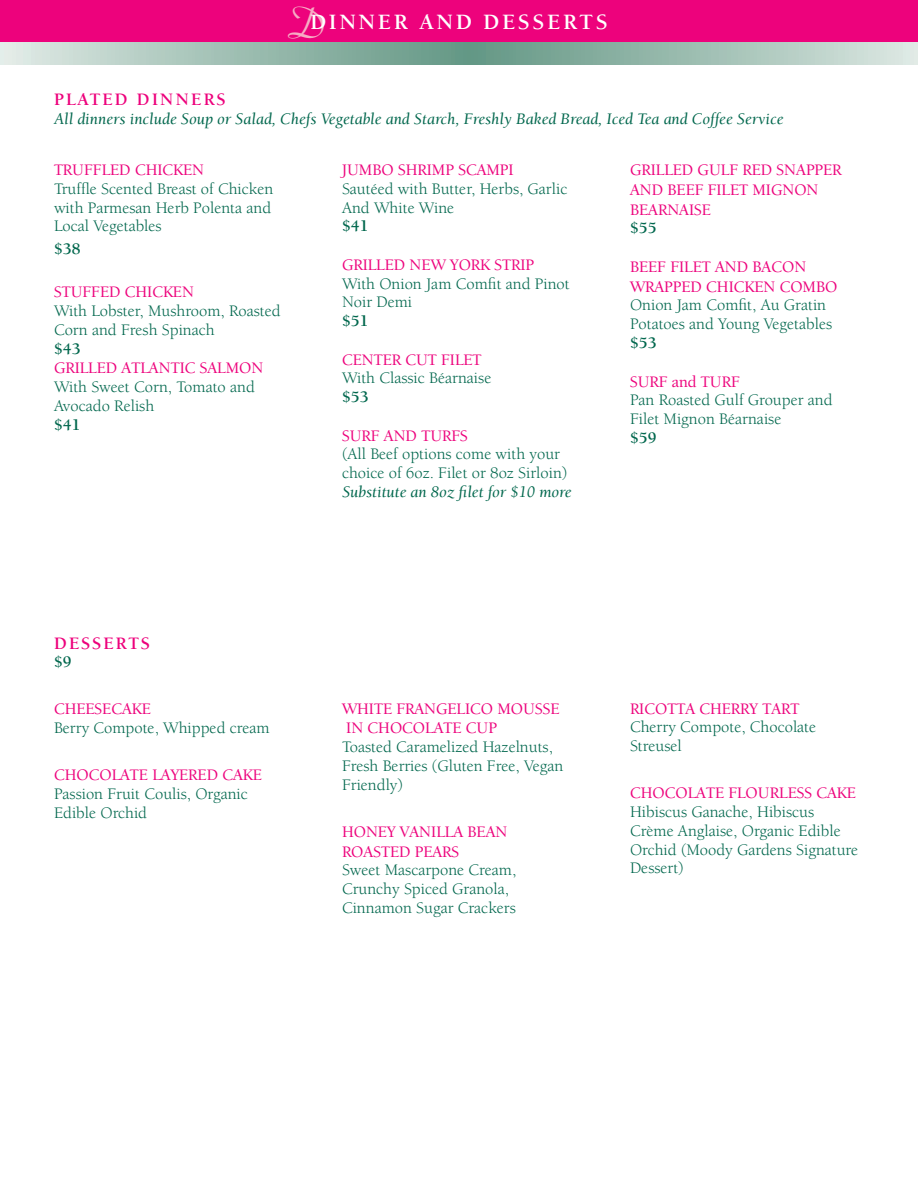
<style>
.page{position:relative;width:918px;height:1188px;background:#fff}
.page>*{position:absolute;margin:0;border:0;box-sizing:border-box;transform-origin:0 0}
.t1{font:700 22.5px "Berkeley";letter-spacing:.115em;color:#fff}
.t2{font:700 18px "Berkeley Oldstyle IT Cby BT";letter-spacing:.13em;color:#ed027c}
.t3{font:16.5px/18.8px "Berkeley";color:#01674d}
.t4{font:500 16.5px/19.8px "Berkeley Oldstyle IT Cby BT";color:#ed027c}
.t5{font:italic 16.5px "Berkeley";color:#01674d}
.t6{font:700 16.5px "Berkeley";color:#01674d}
.s1{font-family:"Coronet";font-size:43.5px;color:#f6acc4}
</style>
<div class="page">
<div style="left:0;top:0;width:918px;height:58px;background:#ed027c"></div>
<svg style="left:0;top:42px;width:918px;height:22px"></svg>
<h1 class="t1" style="left:285px;top:10px;width:325px"><span class="s1">D</span>DINNER AND DESSERTS</h1>
<p class="t2" style="left:54px;top:89px;width:173px">PLATED DINNERS</p>
<p class="t5" style="left:54px;top:110px;width:731px">All dinners include Soup or Salad, Chefs Vegetable and Starch, Freshly Baked Bread, Iced Tea and Coffee Service</p>
<p class="t4" style="left:54px;top:160px;width:152px">TRUFFLED CHICKEN</p>
<p class="t3" style="left:54px;top:180px;width:221px">Truffle Scented Breast of Chicken with Parmesan Herb Polenta and<br>Local Vegetables</p>
<p class="t6" style="left:54px;top:240px;width:28px">$38</p>
<p class="t4" style="left:54px;top:282px;width:141px">STUFFED CHICKEN</p>
<p class="t3" style="left:54px;top:302px;width:228px">With Lobster, Mushroom, Roasted<br>Corn and Fresh Spinach</p>
<p class="t6" style="left:54px;top:340px;width:28px">$43</p>
<p class="t4" style="left:54px;top:358px;width:211px">GRILLED ATLANTIC SALMON</p>
<p class="t3" style="left:54px;top:378px;width:202px">With Sweet Corn, Tomato and<br>Avocado Relish</p>
<p class="t6" style="left:54px;top:416px;width:28px">$41</p>
<p class="t4" style="left:630px;top:160px;width:213px">GRILLED GULF RED SNAPPER<br>AND BEEF FILET MIGNON<br>BEARNAISE</p>
<p class="t6" style="left:630px;top:219px;width:28px">$55</p>
<p class="t4" style="left:630px;top:257px;width:209px">BEEF FILET AND BACON<br>WRAPPED CHICKEN COMBO</p>
<p class="t3" style="left:630px;top:296px;width:204px">Onion Jam Comfit, Au Gratin<br>Potatoes and Young Vegetables</p>
<p class="t6" style="left:630px;top:334px;width:28px">$53</p>
<p class="t4" style="left:630px;top:371px;width:111px">SURF and TURF</p>
<p class="t3" style="left:630px;top:391px;width:204px">Pan Roasted Gulf Grouper and<br>Filet Mignon Béarnaise</p>
<p class="t6" style="left:630px;top:429px;width:28px">$59</p>
<p class="t4" style="left:342px;top:160px;width:173px">JUMBO SHRIMP SCAMPI</p>
<p class="t3" style="left:342px;top:180px;width:227px">Sautéed with Butter, Herbs, Garlic<br>And White Wine</p>
<p class="t6" style="left:342px;top:217px;width:28px">$41</p>
<p class="t4" style="left:342px;top:254px;width:194px">GRILLED NEW YORK STRIP</p>
<p class="t3" style="left:342px;top:274px;width:229px">With Onion Jam Comfit and Pinot<br>Noir Demi</p>
<p class="t6" style="left:342px;top:312px;width:28px">$51</p>
<p class="t4" style="left:342px;top:349px;width:141px">CENTER CUT FILET</p>
<p class="t3" style="left:342px;top:369px;width:151px">With Classic Béarnaise</p>
<p class="t6" style="left:342px;top:388px;width:28px">$53</p>
<p class="t4" style="left:342px;top:425px;width:127px">SURF AND TURFS</p>
<p class="t3" style="left:342px;top:445px;width:227px">(All Beef options come with your choice of 6oz. Filet or 8oz Sirloin)</p>
<p class="t5" style="left:342px;top:483px;width:231px">Substitute an 8oz filet for $10 more</p>
<p class="t2" style="left:54px;top:632px;width:97px">DESSERTS</p>
<p class="t6" style="left:54px;top:653px;width:19px">$9</p>
<p class="t4" style="left:54px;top:699px;width:98px">CHEESECAKE</p>
<p class="t3" style="left:54px;top:719px;width:217px">Berry Compote, Whipped cream</p>
<p class="t4" style="left:54px;top:765px;width:209px">CHOCOLATE LAYERED CAKE</p>
<p class="t3" style="left:54px;top:785px;width:195px">Passion Fruit Coulis, Organic<br>Edible Orchid</p>
<p class="t4" style="left:342px;top:698px;width:219px">WHITE FRANGELICO MOUSSE<br>IN CHOCOLATE CUP</p>
<p class="t3" style="left:342px;top:738px;width:223px">Toasted Caramelized Hazelnuts,<br>Fresh Berries (Gluten Free, Vegan<br>Friendly)</p>
<p class="t4" style="left:342px;top:821px;width:167px">HONEY VANILLA BEAN<br>ROASTED PEARS</p>
<p class="t3" style="left:342px;top:861px;width:176px">Sweet Mascarpone Cream,<br>Crunchy Spiced Granola,<br>Cinnamon Sugar Crackers</p>
<p class="t4" style="left:630px;top:698px;width:171px">RICOTTA CHERRY TART</p>
<p class="t3" style="left:630px;top:718px;width:188px">Cherry Compote, Chocolate<br>Streusel</p>
<p class="t4" style="left:630px;top:783px;width:227px">CHOCOLATE FLOURLESS CAKE</p>
<p class="t3" style="left:630px;top:803px;width:230px">Hibiscus Ganache, Hibiscus<br>Crème Anglaise, Organic Edible<br>Orchid (Moody Gardens Signature<br>Dessert)</p>
</div>
